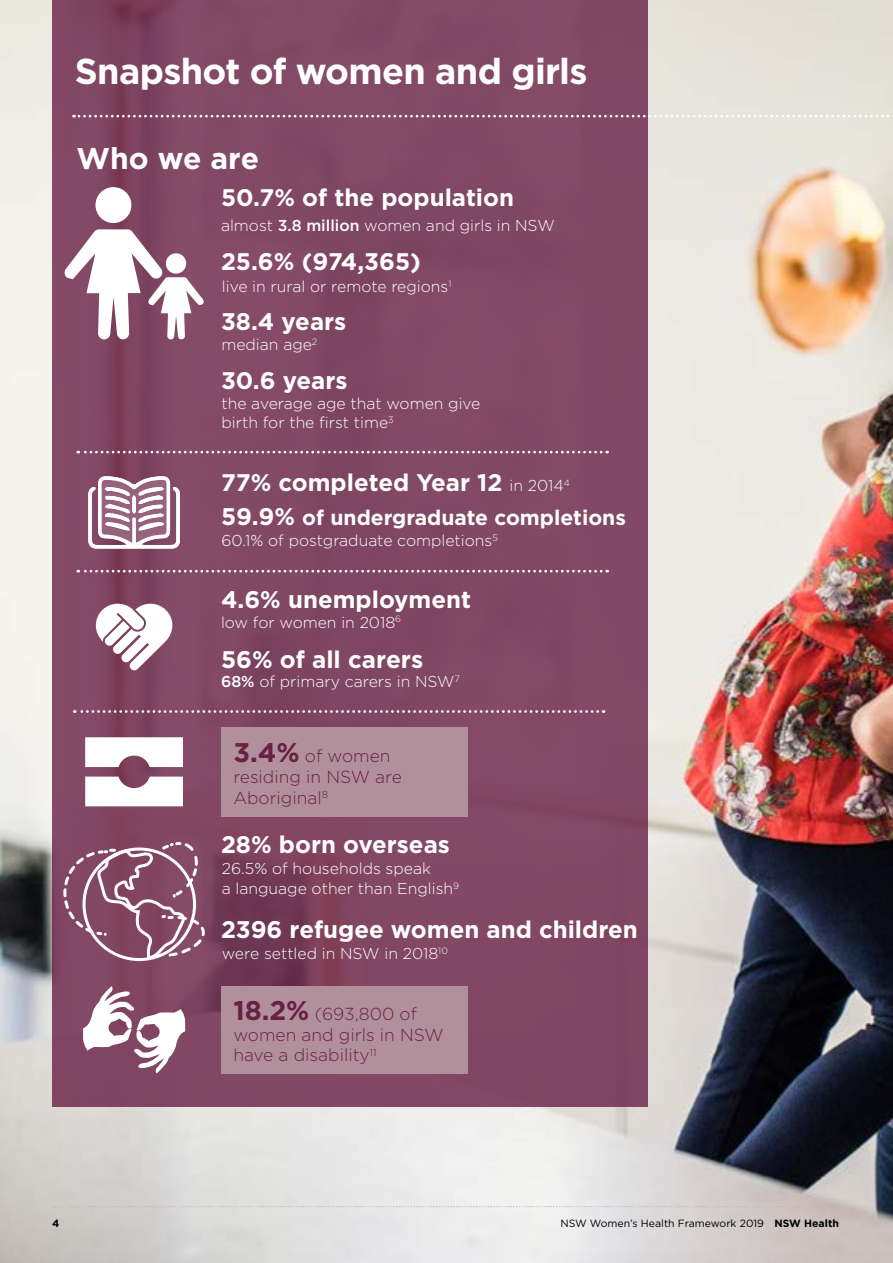
<style>
.page{position:relative;width:893px;height:1263px;background:#fff}
.page>*{position:absolute;margin:0;border:0;box-sizing:border-box;transform-origin:0 0}
.t1{font:700 36px "Gotham";letter-spacing:-.02em;color:#fff}
.t2{font:700 30px "Gotham";letter-spacing:-.005em;color:#fff}
.t3{font:700 24px "Gotham";color:#fff}
.t4{font:700 21px "Gotham";color:#fff}
.t5{font:300 17.4px/20.9px "Gotham";color:#682045}
.t6{font:300 15.75px/19.5px "Gotham";color:#fff}
.t7{font:10.5px "Gotham";color:#000}
.t8{font:700 10.5px "Gotham";color:#000}
.s1{font-weight:500}
.s2{font-weight:300;font-size:15.75px}
.s3{font-size:24px}
.s4{font-size:24.3px}
.s5{font-weight:700;font-size:27px}
.s6{font-weight:700}
</style>
<div class="page">
<img style="left:0;top:0;width:893px;height:1263px">
<svg style="left:52px;top:1206px;width:790px;height:1px"></svg>
<div style="left:52px;top:0;width:595px;height:1107px;background:#824865"></div>
<svg style="left:74px;top:115px;width:819px;height:3px"></svg>
<div style="left:95px;top:187px;width:36px;height:36px;background:#fff;border-radius:50%"></div>
<svg style="left:64px;top:229px;width:140px;height:110px"></svg>
<svg style="left:78px;top:451px;width:523px;height:2px"></svg>
<svg style="left:78px;top:570px;width:523px;height:2px"></svg>
<svg style="left:74px;top:710px;width:530px;height:3px"></svg>
<div style="left:221px;top:727px;width:247px;height:89px;background:#b2909b"></div>
<div style="left:221px;top:986px;width:247px;height:88px;background:#b2909b"></div>
<svg style="left:96px;top:604px;width:76px;height:66px"></svg>
<svg style="left:88px;top:476px;width:92px;height:73px"></svg>
<svg style="left:85px;top:737px;width:98px;height:30px;background:#f2ecee"></svg>
<svg style="left:85px;top:777px;width:98px;height:29px;background:#f3edf0"></svg>
<svg style="left:62px;top:840px;width:145px;height:278px"></svg>
<h1 class="t1" style="left:75px;top:47px;width:514px">Snapshot of women and girls</h1>
<h2 class="t2" style="left:76px;top:138px;width:184px">Who we are</h2>
<h3 class="t3" style="left:221px;top:182px;width:295px">50.7% of the population</h3>
<p class="t6" style="left:221px;top:216px;width:335px">almost <span class="s1">3.8 million</span> women and girls in NSW</p>
<h3 class="t3" style="left:221px;top:246px;width:201px">25.6% (974,365)</h3>
<p class="t6" style="left:222px;top:277px;width:231px">live in rural or remote regions<sup>1</sup></p>
<h3 class="t3" style="left:221px;top:305px;width:127px">38.4 years</h3>
<p class="t6" style="left:221px;top:335px;width:97px">median age<sup>2</sup></p>
<h3 class="t3" style="left:221px;top:365px;width:128px">30.6 years</h3>
<p class="t6" style="left:221px;top:393px;width:261px">the average age that women give birth for the first time<sup>3</sup></p>
<h3 class="t3" style="left:221px;top:467px;width:351px">77% completed Year 12 <span class="s2">in 2014</span><sup>4</sup></h3>
<h3 class="t4" style="left:221px;top:504px;width:406px"><span class="s3">59.9%</span> of undergraduate completions</h3>
<p class="t6" style="left:221px;top:531px;width:278px">60.1% of postgraduate completions<sup>5</sup></p>
<h3 class="t3" style="left:221px;top:584px;width:252px">4.6% unemployment</h3>
<p class="t6" style="left:221px;top:612px;width:182px">low for women in 2018<sup>6</sup></p>
<h3 class="t3" style="left:221px;top:643px;width:204px">56% of all car<span class="s4">ers</span></h3>
<p class="t6" style="left:221px;top:672px;width:240px"><span class="s1">68%</span> of primary carers in NSW<sup>7</sup></p>
<p class="t5" style="left:233px;top:745px;width:170px"><span class="s5">3.4%</span> of women residing in NSW are<br>Aboriginal<sup>8</sup></p>
<h3 class="t3" style="left:221px;top:828px;width:230px">28% born overseas</h3>
<p class="t6" style="left:222px;top:859px;width:239px">26.5% of households speak<br>a language other than English<sup>9</sup></p>
<h3 class="t3" style="left:221px;top:913px;width:418px">2396 refugee women and children</h3>
<p class="t6" style="left:222px;top:944px;width:228px">were settled in NSW in 2018<sup>10</sup></p>
<p class="t5" style="left:233px;top:1003px;width:212px"><span class="s5">18.2%</span> (693,800 of women and girls in NSW have a disability<sup>11</sup></p>
<p class="t8" style="left:52px;top:1216px;width:9px">4</p>
<p class="t7" style="left:560px;top:1217px;width:280px">NSW Women’s Health Framework 2019 <span class="s6">NSW Health</span></p>
</div>
